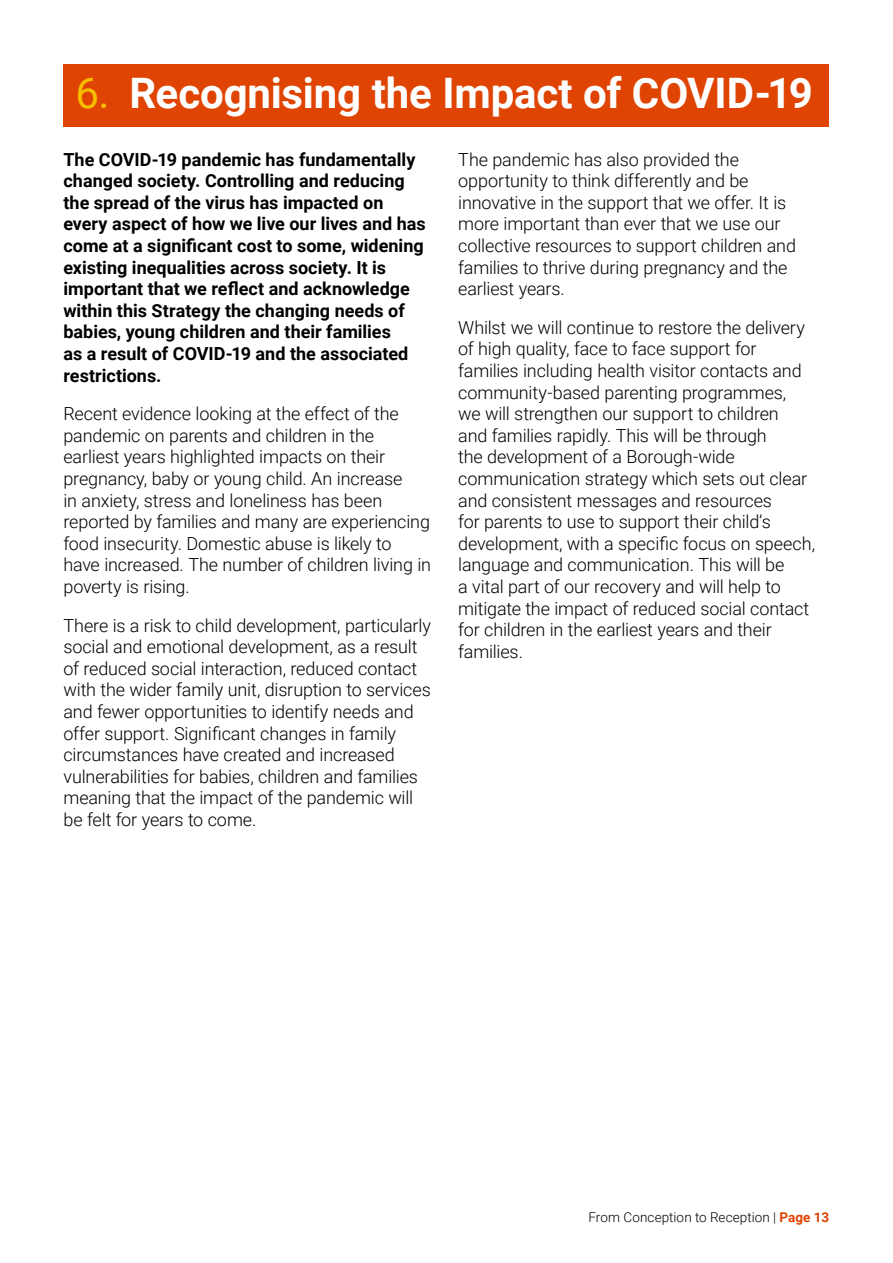
<style>
.page{position:relative;width:893px;height:1263px;background:#fff}
.page>*{position:absolute;margin:0;border:0;box-sizing:border-box;transform-origin:0 0}
.t1{font:700 42px "Roboto";letter-spacing:-.005em;color:#fff}
.t2{font:300 18px/21.6px "Roboto";letter-spacing:-.01em;color:#000}
.t3{font:700 18px/21.6px "Roboto";color:#000}
.t4{font:300 13.5px "Roboto";letter-spacing:.01em;color:#000}
.s1{font-weight:400;color:#f7be00}
.s2{font-weight:700;color:#e04403}
</style>
<div class="page">
<div style="left:63px;top:64px;width:766px;height:62px;background:#e04403"></div>
<h3 class="t1" style="left:75px;top:64px;width:739px"><span class="s1">6.</span> Recognising the Impact of COVID-19</h3>
<p class="t3" style="left:63px;top:148px;width:364px">The COVID-19 pandemic has fundamentally changed society. Controlling and reducing the spread of the virus has impacted on every aspect of how we live our lives and has come at a significant cost to some, widening existing inequalities across society. It is important that we reflect and acknowledge within this Strategy the changing needs of babies, young children and their families<br>as a result of COVID-19 and the associated restrictions.</p>
<p class="t2" style="left:63px;top:402px;width:369px">Recent evidence looking at the effect of the pandemic on parents and children in the earliest years highlighted impacts on their pregnancy, baby or young child. An increase<br>in anxiety, stress and loneliness has been reported by families and many are experiencing food insecurity. Domestic abuse is likely to have increased. The number of children living in poverty is rising.</p>
<p class="t2" style="left:63px;top:614px;width:369px">There is a risk to child development, particularly social and emotional development, as a result of reduced social interaction, reduced contact with the wider family unit, disruption to services and fewer opportunities to identify needs and offer support. Significant changes in family circumstances have created and increased vulnerabilities for babies, children and families meaning that the impact of the pandemic will be felt for years to come.</p>
<p class="t2" style="left:458px;top:148px;width:339px">The pandemic has also provided the opportunity to think differently and be innovative in the support that we offer. It is more important than ever that we use our collective resources to support children and families to thrive during pregnancy and the earliest years.</p>
<p class="t2" style="left:458px;top:316px;width:358px">Whilst we will continue to restore the delivery of high quality, face to face support for families including health visitor contacts and community-based parenting programmes,<br>we will strengthen our support to children<br>and families rapidly. This will be through<br>the development of a Borough-wide communication strategy which sets out clear and consistent messages and resources<br>for parents to use to support their child’s development, with a specific focus on speech, language and communication. This will be<br>a vital part of our recovery and will help to mitigate the impact of reduced social contact for children in the earliest years and their families.</p>
<p class="t4" style="left:588px;top:1207px;width:242px">From Conception to Reception | <span class="s2">Page 13</span></p>
</div>
